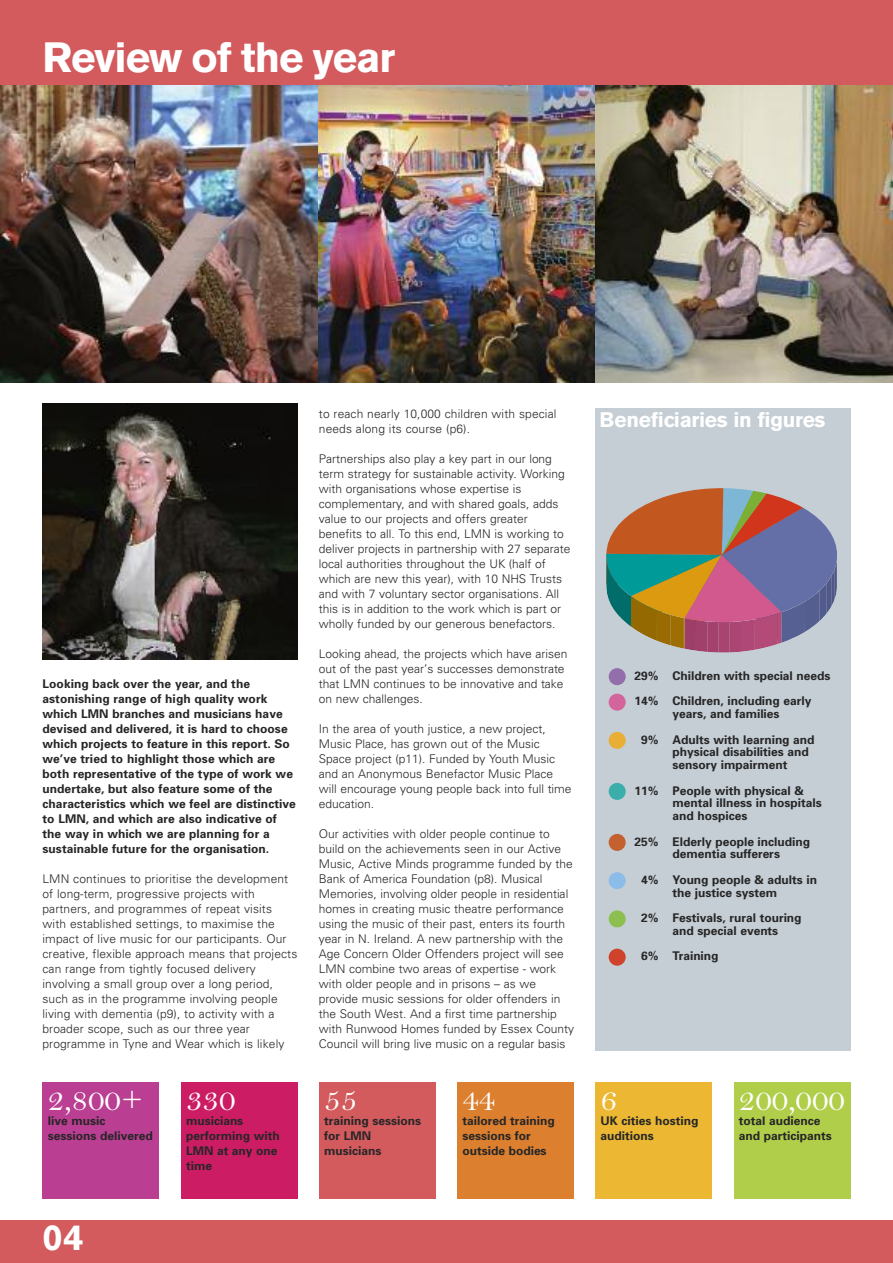
<style>
.page{position:relative;width:893px;height:1263px;background:#fff}
.page>*{position:absolute;margin:0;border:0;box-sizing:border-box;transform-origin:0 0}
.t1{font:700 42px "Akzidenz Grotesk BE";letter-spacing:-.025em;color:#fff}
.t2{font:700 36px "Akzidenz Grotesk BE";color:#fff}
.t3{font:33px "M Bell";color:#fff}
.t4{font:700 21px "Akzidenz Grotesk BE";letter-spacing:-.015em;color:#fff}
.t5{font:300 12px/15px "Univers";color:#272627}
.t6{font:700 12px/15px "Univers";color:#272627}
</style>
<div class="page">
<img style="left:0;top:85px;width:893px;height:298px">
<div style="left:0;top:0;width:893px;height:85px;background:#d35b5e"></div>
<div style="left:0;top:1220px;width:893px;height:43px;background:#d35b5e"></div>
<div style="left:733px;top:1082px;width:117px;height:117px;background:#b1ce4a"></div>
<img style="left:43px;top:404px;width:255px;height:255px">
<div style="left:181px;top:1082px;width:117px;height:117px;background:#cc1d64"></div>
<div style="left:319px;top:1082px;width:117px;height:117px;background:#d35b5e"></div>
<div style="left:457px;top:1082px;width:117px;height:117px;background:#dc7f2f"></div>
<div style="left:43px;top:1082px;width:116px;height:117px;background:#ba3e92"></div>
<div style="left:595px;top:408px;width:255px;height:642px;background:#c5ced4"></div>
<svg style="left:606px;top:488px;width:231px;height:165px"></svg>
<div style="left:609px;top:668px;width:17px;height:17px;background:#926fab;border-radius:50%"></div>
<div style="left:609px;top:694px;width:17px;height:17px;background:#d4649c;border-radius:50%"></div>
<div style="left:609px;top:732px;width:17px;height:17px;background:#e9ae35;border-radius:50%"></div>
<div style="left:609px;top:783px;width:17px;height:17px;background:#3baeac;border-radius:50%"></div>
<div style="left:609px;top:834px;width:17px;height:17px;background:#c36230;border-radius:50%"></div>
<div style="left:609px;top:872px;width:17px;height:17px;background:#8cbde8;border-radius:50%"></div>
<div style="left:609px;top:910px;width:17px;height:17px;background:#8cbf50;border-radius:50%"></div>
<div style="left:609px;top:949px;width:17px;height:17px;background:#cf422b;border-radius:50%"></div>
<div style="left:595px;top:1082px;width:117px;height:117px;background:#ecb834"></div>
<h1 class="t1" style="left:43px;top:41px;width:354px">Review of the year</h1>
<p class="t6" style="left:43px;top:677px;width:255px">Looking back over the year, and the astonishing range of high quality work which LMN branches and musicians have devised and delivered, it is hard to choose which projects to feature in this report. So we’ve tried to highlight those which are both representative of the type of work we undertake, but also feature some of the characteristics which we feel are distinctive to LMN, and which are also indicative of the way in which we are planning for a sustainable future for the organisation.</p>
<p class="t5" style="left:43px;top:872px;width:256px">LMN continues to prioritise the development of long-term, progressive projects with partners, and programmes of repeat visits with established settings, to maximise the impact of live music for our participants. Our creative, flexible approach means that projects can range from tightly focused delivery involving a small group over a long period, such as in the programme involving people living with dementia (p9), to activity with a broader scope, such as our three year programme in Tyne and Wear which is likely</p>
<h3 class="t3" style="left:48px;top:1088px;width:97px">2,800+</h3>
<p class="t6" style="left:48px;top:1114px;width:106px">live music sessions delivered</p>
<h2 class="t2" style="left:43px;top:1223px;width:43px">04</h2>
<h3 class="t3" style="left:186px;top:1088px;width:51px">330</h3>
<p class="t6" style="left:186px;top:1114px;width:95px">musicians performing with<br>LMN at any one time</p>
<p class="t5" style="left:319px;top:407px;width:239px">to reach nearly 10,000 children with special needs along its course (p6).</p>
<p class="t5" style="left:319px;top:452px;width:253px">Partnerships also play a key part in our long term strategy for sustainable activity. Working with organisations whose expertise is complementary, and with shared goals, adds value to our projects and offers greater benefits to all. To this end, LMN is working to deliver projects in partnership with 27 separate local authorities throughout the UK (half of which are new this year), with 10 NHS Trusts and with 7 voluntary sector organisations. All this is in addition to the work which is part or wholly funded by our generous benefactors.</p>
<p class="t5" style="left:319px;top:647px;width:250px">Looking ahead, the projects which have arisen out of the past year’s successes demonstrate that LMN continues to be innovative and take on new challenges.</p>
<p class="t5" style="left:319px;top:722px;width:254px">In the area of youth justice, a new project, Music Place, has grown out of the Music Space project (p11). Funded by Youth Music and an Anonymous Benefactor Music Place will encourage young people back into full time education.</p>
<p class="t5" style="left:319px;top:827px;width:257px">Our activities with older people continue to build on the achievements seen in our Active Music, Active Minds programme funded by the Bank of America Foundation (p8). Musical Memories, involving older people in residential homes in creating music theatre performance using the music of their past, enters its fourth year in N. Ireland. A new partnership with the Age Concern Older Offenders project will see LMN combine two areas of expertise - work with older people and in prisons – as we provide music sessions for older offenders in the South West. And a first time partnership with Runwood Homes funded by Essex County Council will bring live music on a regular basis</p>
<h3 class="t3" style="left:324px;top:1088px;width:34px">55</h3>
<p class="t6" style="left:324px;top:1114px;width:98px">training sessions for LMN musicians</p>
<h3 class="t3" style="left:462px;top:1088px;width:34px">44</h3>
<p class="t6" style="left:462px;top:1114px;width:94px">tailored training sessions for outside bodies</p>
<h3 class="t4" style="left:600px;top:412px;width:228px">Beneficiaries in figures</h3>
<p class="t6" style="left:634px;top:664px;width:198px;line-height:25.5px">29% Children with special needs<br>14% Children, including early</p>
<p class="t6" style="left:641px;top:702px;width:175px;line-height:25.5px;text-align:center">years, and families<br>9% Adults with learning and</p>
<p class="t6" style="left:672px;top:747px;width:138px;line-height:12.8px">physical disabilities and sensory impairment</p>
<p class="t6" style="left:672px;top:785px;width:151px;line-height:12.8px;text-indent:-38px">11% People with physical &amp; mental illness in hospitals and hospices</p>
<p class="t6" style="left:672px;top:836px;width:139px;line-height:12.8px;text-indent:-38px">25% Elderly people including dementia sufferers</p>
<p class="t6" style="left:672px;top:874px;width:146px;line-height:12.8px;text-indent:-31px">4% Young people &amp; adults in the justice system</p>
<p class="t6" style="left:672px;top:913px;width:131px;line-height:12.8px;text-indent:-31px">2% Festivals, rural touring and special events</p>
<p class="t6" style="left:641px;top:950px;width:79px">6% Training</p>
<h3 class="t3" style="left:601px;top:1088px;width:18px">6</h3>
<p class="t6" style="left:601px;top:1114px;width:99px">UK cities hosting auditions</p>
<h3 class="t3" style="left:739px;top:1088px;width:108px">200,000</h3>
<p class="t6" style="left:739px;top:1114px;width:94px">total audience and participants</p>
</div>
